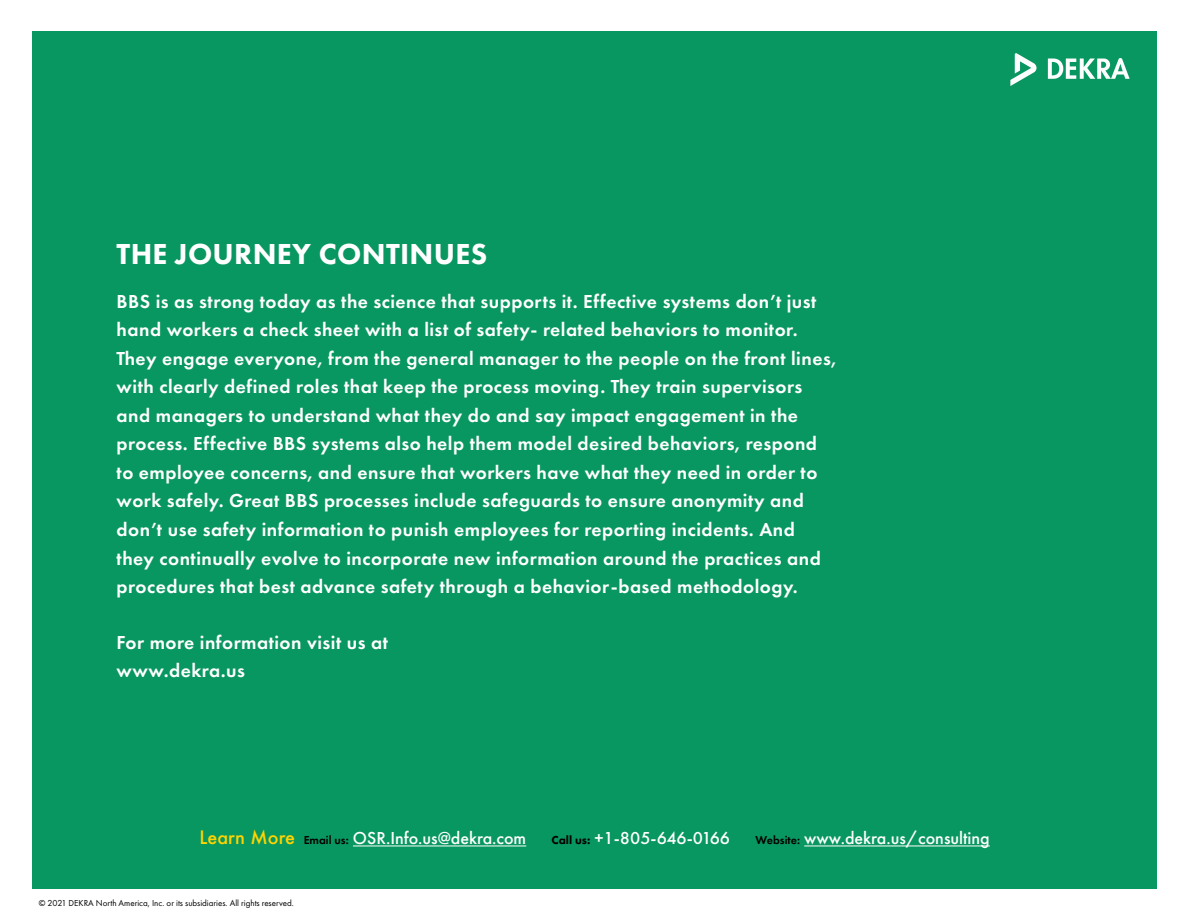
<style>
.page{position:relative;width:1188px;height:918px;background:#fff}
.page>*{position:absolute;margin:0;border:0;box-sizing:border-box;transform-origin:0 0}
.t1{font:800 30px "Futura PT";letter-spacing:.01em;color:#fff}
.t2{font:600 19.5px/28.5px "Futura PT";letter-spacing:.025em;color:#fff}
.t3{font:500 18px "Futura PT";color:#fff}
.t4{font:9px "Futura PT";color:#000}
.s1{font-family:"Futura";color:#ffd400}
.s2{font-weight:600;font-size:12px;color:#000}
.s3{font-weight:800;font-size:12px;color:#000}
</style>
<div class="page">
<div style="left:32px;top:31px;width:1124px;height:858px;background:#089760"></div>
<hr style="left:353px;top:846px;width:173px;height:1px;background:#fff">
<hr style="left:804px;top:846px;width:186px;height:1px;background:#fff">
<svg style="left:1048px;top:58px;width:82px;height:21px"></svg>
<svg style="left:1010px;top:53px;width:27px;height:33px"></svg>
<h1 class="t1" style="left:117px;top:235px;width:372px">THE JOURNEY CONTINUES</h1>
<p class="t2" style="left:117px;top:287px;width:721px">BBS is as strong today as the science that supports it. Effective systems don’t just hand workers a check sheet with a list of safety- related behaviors to monitor.<br>They engage everyone, from the general manager to the people on the front lines, with clearly defined roles that keep the process moving. They train supervisors and managers to understand what they do and say impact engagement in the process. Effective BBS systems also help them model desired behaviors, respond to employee concerns, and ensure that workers have what they need in order to work safely. Great BBS processes include safeguards to ensure anonymity and don’t use safety information to punish employees for reporting incidents. And they continually evolve to incorporate new information around the practices and procedures that best advance safety through a behavior-based methodology.</p>
<p class="t2" style="left:117px;top:628px;width:273px">For more information visit us at www.dekra.us</p>
<p class="t3" style="left:199px;top:827px;width:328px"><span class="s1">Learn More</span> <span class="s2">Email us:</span> OSR.Info.us@dekra.com</p>
<p class="t3" style="left:551px;top:827px;width:180px"><span class="s3">Call us:</span> +1-805-646-0166</p>
<p class="t3" style="left:755px;top:827px;width:236px"><span class="s2">Website:</span> www.dekra.us/consulting</p>
<p class="t4" style="left:39px;top:898px;width:257px">© 2021 DEKRA North America, Inc. or its subsidiaries. All rights reserved.</p>
</div>
